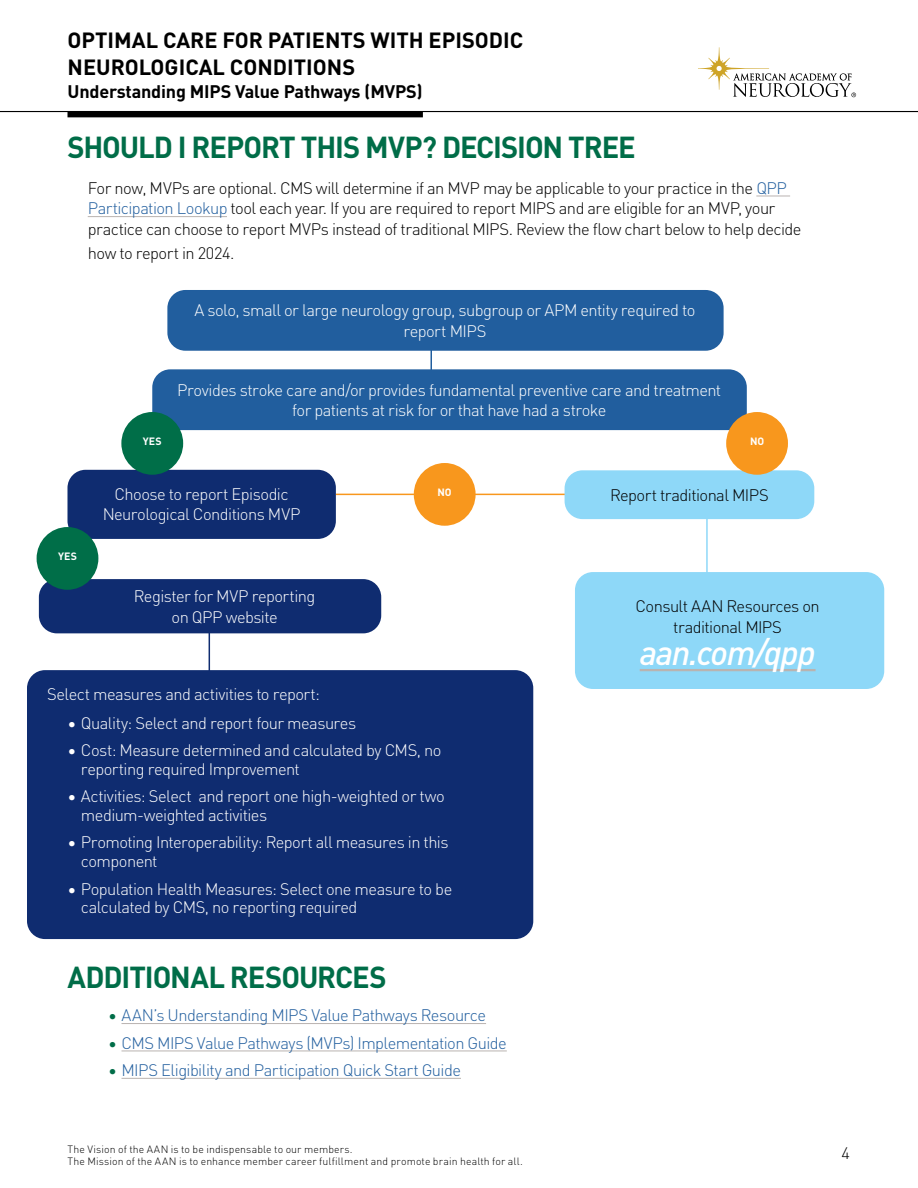
<style>
.page{position:relative;width:918px;height:1188px;background:#fff}
.page>*{position:absolute;margin:0;border:0;box-sizing:border-box;transform-origin:0 0}
.t1{font:italic 500 34.5px "DIN Pro";letter-spacing:-.04em;color:#fff}
.t2{font:700 30px "DIN Pro";letter-spacing:-.035em;color:#006d48}
.t3{font:700 21.75px/26.2px "DIN Pro";color:#000}
.t4{font:700 18px "DIN Pro";letter-spacing:-.01em;color:#000}
.t5{font:300 16.5px/20.7px "DIN Pro";letter-spacing:-.035em;color:#fff;text-align:center}
.t6{font:300 16.5px/20.7px "DIN Pro";letter-spacing:-.035em;color:#000}
.t7{font:300 16.5px "DIN Pro";letter-spacing:-.035em;color:#215e9e}
.t8{font:300 10.5px/12px "DIN Pro";letter-spacing:.01em;color:#000}
.t9{font:700 10.5px "DIN Pro";letter-spacing:.005em;color:#fff}
.s1{color:#215e9e}
.s2{color:#006d48}
</style>
<div class="page">
<svg style="left:698px;top:47px;width:158px;height:50px"></svg>
<hr style="left:0;top:111px;width:918px;height:1px;background:#000">
<div style="left:68px;top:111px;width:355px;height:6px;background:#000"></div>
<hr style="left:430px;top:317px;width:2px;height:94px;background:#215e9e">
<hr style="left:209px;top:606px;width:1px;height:94px;background:#0f2c70">
<hr style="left:706px;top:495px;width:2px;height:94px;background:#8ed8f8">
<hr style="left:336px;top:494px;width:250px;height:1px;background:#f8971d">
<div style="left:565px;top:470px;width:249px;height:49px;background:#8ed8f8;border-radius:18px"></div>
<div style="left:575px;top:572px;width:309px;height:117px;background:#8ed8f8;border-radius:18px"></div>
<div style="left:67px;top:470px;width:269px;height:69px;background:#0f2c70;border-radius:18px"></div>
<div style="left:39px;top:579px;width:342px;height:54px;background:#0f2c70;border-radius:18px"></div>
<hr style="left:756px;top:196px;width:34px;height:1px;background:#b9b3b0">
<hr style="left:88px;top:216px;width:139px;height:1px;background:#b9b3b0">
<div style="left:167px;top:290px;width:557px;height:61px;background:#215e9e;border-radius:18px"></div>
<div style="left:152px;top:369px;width:595px;height:61px;background:#215e9e;border-radius:18px"></div>
<hr style="left:640px;top:669px;width:176px;height:2px;background:#b9b3b0">
<div style="left:121px;top:412px;width:62px;height:63px;background:#006e48;border-radius:50%"></div>
<div style="left:37px;top:527px;width:61px;height:63px;background:#006e48;border-radius:50%"></div>
<div style="left:726px;top:412px;width:62px;height:63px;background:#f8971d;border-radius:50%"></div>
<div style="left:414px;top:463px;width:62px;height:63px;background:#f8971d;border-radius:50%"></div>
<hr style="left:122px;top:1023px;width:364px;height:1px;background:#b9b3b0">
<hr style="left:122px;top:1051px;width:385px;height:1px;background:#b9b3b0">
<hr style="left:122px;top:1078px;width:339px;height:1px;background:#b9b3b0">
<div style="left:27px;top:670px;width:506px;height:269px;background:#0f2c70;border-radius:18px"></div>
<h3 class="t3" style="left:68px;top:26px;width:457px">OPTIMAL CARE FOR PATIENTS WITH EPISODIC<br>NEUROLOGICAL CONDITIONS</h3>
<p class="t4" style="left:68px;top:77px;width:357px">Understanding MIPS Value Pathways (MVPS)</p>
<h2 class="t2" style="left:68px;top:124px;width:570px">SHOULD I REPORT THIS MVP? DECISION TREE</h2>
<p class="t6" style="left:88px;top:176px;width:715px">For now, MVPs are optional. CMS will determine if an MVP may be applicable to your practice in the <span class="s1">QPP<br>Participation Lookup</span> tool each year. If you are required to report MIPS and are eligible for an MVP, your practice can choose to report MVPs instead of traditional MIPS. Review the flow chart below to help decide</p>
<p class="t6" style="left:88px;top:242px;width:148px">how to report in 2024.</p>
<p class="t5" style="left:194px;top:299px;width:502px">A solo, small or large neurology group, subgroup or APM entity required to report MIPS</p>
<p class="t9" style="left:143px;top:433px;width:20px">YES</p>
<p class="t5" style="left:177px;top:378px;width:546px">Provides stroke care and/or provides fundamental preventive care and treatment for patients at risk for or that have had a stroke</p>
<p class="t9" style="left:750px;top:433px;width:16px">NO</p>
<p class="t9" style="left:58px;top:548px;width:20px">YES</p>
<p class="t5" style="left:103px;top:482px;width:199px">Choose to report Episodic<br>Neurological Conditions MVP</p>
<p class="t6" style="left:610px;top:484px;width:160px">Report traditional MIPS</p>
<p class="t9" style="left:438px;top:484px;width:16px">NO</p>
<p class="t5" style="left:134px;top:585px;width:183px">Register for MVP reporting on QPP website</p>
<p class="t6" style="left:635px;top:595px;width:186px;text-align:center">Consult AAN Resources on traditional MIPS</p>
<h1 class="t1" style="left:640px;top:627px;width:177px">aan.com/qpp</h1>
<p class="t5" style="left:47px;top:683px;width:274px">Select measures and activities to report:</p>
<p class="t5" style="left:67px;top:711px;width:290px">• Quality: Select and report four measures</p>
<p class="t5" style="left:81px;top:740px;width:362px;line-height:18.8px;text-align:left;text-indent:-13px">• Cost: Measure determined and calculated by CMS, no reporting required Improvement</p>
<p class="t5" style="left:81px;top:786px;width:365px;line-height:18.8px;text-align:left;text-indent:-13px">• Activities: Select and report one high-weighted or two medium-weighted activities</p>
<p class="t5" style="left:81px;top:832px;width:369px;line-height:18.8px;text-align:left;text-indent:-13px">• Promoting Interoperability: Report all measures in this component</p>
<p class="t5" style="left:81px;top:878px;width:373px;line-height:18.8px;text-align:left;text-indent:-13px">• Population Health Measures: Select one measure to be calculated by CMS, no reporting required</p>
<h2 class="t2" style="left:68px;top:954px;width:321px">ADDITIONAL RESOURCES</h2>
<p class="t7" style="left:108px;top:1003px;width:380px"><span class="s2">•</span> AAN’s Understanding MIPS Value Pathways Resource</p>
<p class="t7" style="left:108px;top:1030px;width:400px"><span class="s2">•</span> CMS MIPS Value Pathways (MVPs) Implementation Guide</p>
<p class="t7" style="left:108px;top:1058px;width:354px"><span class="s2">•</span> MIPS Eligibility and Participation Quick Start Guide</p>
<p class="t8" style="left:68px;top:1142px;width:457px">The Vision of the AAN is to be indispensable to our members.<br>The Mission of the AAN is to enhance member career fulfillment and promote brain health for all.</p>
<p class="t6" style="left:841px;top:1142px;width:10px">4</p>
</div>
